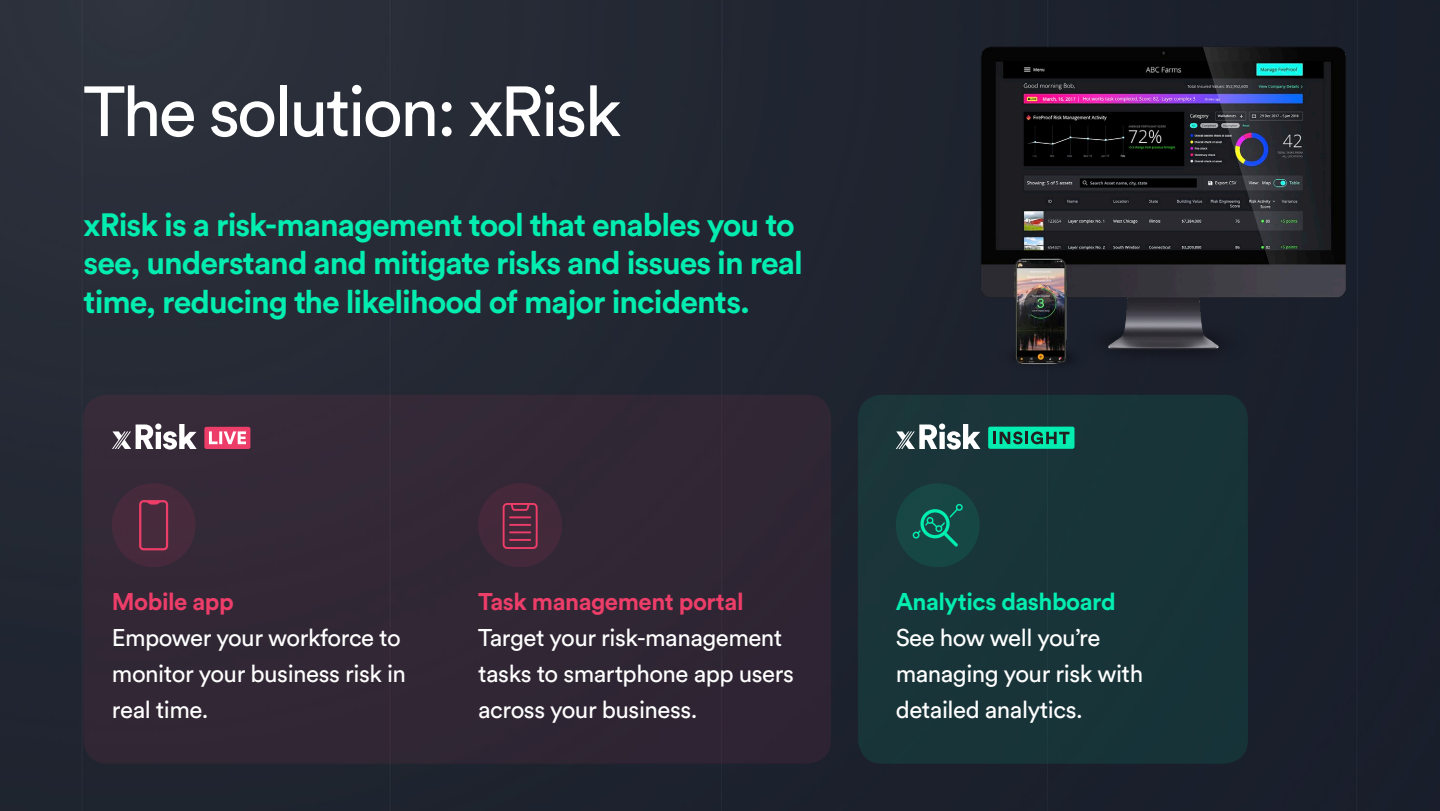
<style>
.page{position:relative;width:1440px;height:811px;background:#fff}
.page>*{position:absolute;margin:0;border:0;box-sizing:border-box;transform-origin:0 0}
.t1{font:70px "Circular Std";letter-spacing:-.04em;color:#fff}
.t2{font:700 32px/38.4px "Circular Std";letter-spacing:-.03em;color:#03edb0}
.t3{font:24px/36px "Circular Std";letter-spacing:-.02em;color:#fff}
.t4{font:700 24px "Circular Std";letter-spacing:-.02em;color:#ed3d69}
.t5{font:700 24px "Circular Std";letter-spacing:-.02em;color:#03edb0}
</style>
<div class="page">
<img style="left:0;top:0;width:1440px;height:811px">
<div style="left:858px;top:395px;width:390px;height:368px;background:#193438;border-radius:24px"></div>
<div style="left:896px;top:483px;width:84px;height:84px;background:#164744;border-radius:50%"></div>
<div style="left:83px;top:395px;width:748px;height:368px;background:#322735;border-radius:24px"></div>
<div style="left:112px;top:483px;width:84px;height:84px;background:#472a3b;border-radius:50%"></div>
<div style="left:478px;top:483px;width:84px;height:84px;background:#44293a;border-radius:50%"></div>
<svg style="left:112px;top:423px;width:85px;height:26px"></svg>
<svg style="left:204px;top:427px;width:46px;height:22px"></svg>
<svg style="left:139px;top:500px;width:29px;height:50px"></svg>
<svg style="left:503px;top:503px;width:35px;height:46px"></svg>
<svg style="left:913px;top:532px;width:45px;height:14px"></svg>
<img style="left:800px;top:0;width:640px;height:532px">
<p class="t1" style="left:84px;top:69px;width:539px">The solution: xRisk</p>
<p class="t2" style="left:84px;top:205px;width:721px">xRisk is a risk-management tool that enables you to see, understand and mitigate risks and issues in real time, reducing the likelihood of major incidents.</p>
<p class="t4" style="left:112px;top:585px;width:123px">Mobile app</p>
<p class="t3" style="left:112px;top:619px;width:296px">Empower your workforce to monitor your business risk in real time.</p>
<p class="t4" style="left:478px;top:585px;width:267px">Task management portal</p>
<p class="t3" style="left:478px;top:619px;width:317px">Target your risk-management tasks to smartphone app users across your business.</p>
<p class="t5" style="left:896px;top:585px;width:222px">Analytics dashboard</p>
<p class="t3" style="left:896px;top:619px;width:249px">See how well you’re managing your risk with detailed analytics.</p>
</div>
